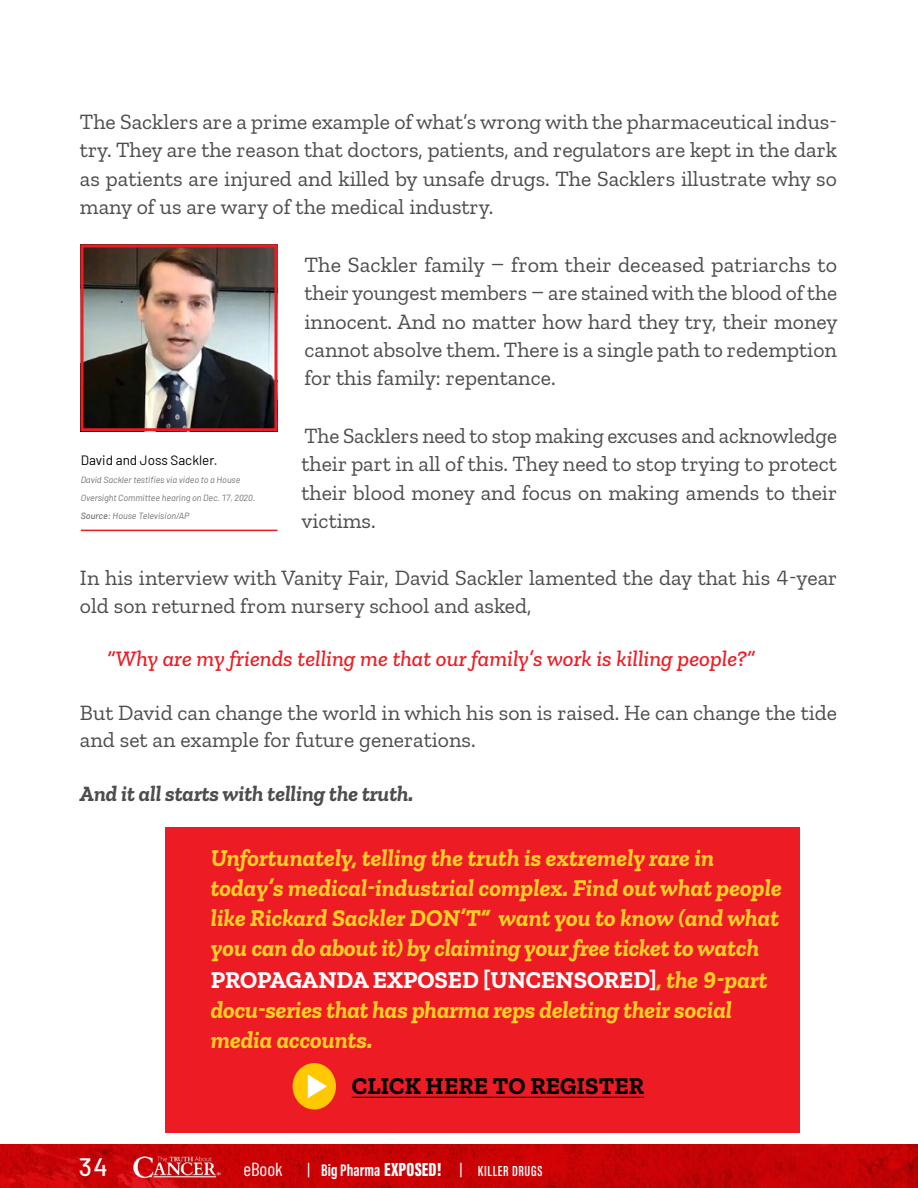
<style>
.page{position:relative;width:918px;height:1188px;background:#fff}
.page>*{position:absolute;margin:0;border:0;box-sizing:border-box;transform-origin:0 0}
.t1{font:500 25.2px "Barlow";color:#fff}
.t2{font:italic 700 24px/30.3px "Zilla Slab";letter-spacing:.005em;color:#ffd026}
.t3{font:700 24px "Zilla Slab";letter-spacing:.005em;color:#000}
.t4{font:italic 500 22.5px "Zilla Slab";color:#ed1c24}
.t5{font:21.75px/28.5px "Zilla Slab";color:#4d4d4f;text-align:justify}
.t6{font:italic 700 21.75px "Zilla Slab";color:#4d4d4f}
.t7{font:18.9px "Barlow Condensed";color:#fff}
.t8{font:15px "Acumin Variable Concept";letter-spacing:.045em;color:#fff}
.t9{font:13.5px "Barlow";color:#000}
.t10{font:italic 9px/18px "Barlow";letter-spacing:-.005em;color:#6d6e71}
.s1{font-weight:500}
.s2{font-style:normal;color:#fff}
.s3{font-family:"Barlow Condensed";font-size:17.25px}
.s4{font-size:17.25px}
.s5{font-size:19.5px}
</style>
<div class="page">
<img style="left:85px;top:248px;width:189px;height:179px">
<div style="left:81px;top:244px;width:197px;height:187px;border:3px solid #ed1c24"></div>
<hr style="left:81px;top:530px;width:197px;height:1px;background:#ed1c24">
<div style="left:166px;top:827px;width:634px;height:260px;background:#ed1c24"></div>
<div style="left:166px;top:1055px;width:634px;height:78px;background:#ed1c24"></div>
<hr style="left:352px;top:1097px;width:292px;height:1px;background:#000">
<div style="left:293px;top:1063px;width:43px;height:47px;background:#ffc800;border-radius:50%"></div>
<svg style="left:308px;top:1074px;width:19px;height:24px"></svg>
<img style="left:0;top:1144px;width:918px;height:44px">
<img style="left:133px;top:1156px;width:88px;height:22px">
<p class="t5" style="left:80px;top:108px;width:759px">The Sacklers are a prime example of what’s wrong with the pharmaceutical indus&shy;try. They are the reason that doctors, patients, and regulators are kept in the dark as patients are injured and killed by unsafe drugs. The Sacklers illustrate why so many of us are wary of the medical industry.</p>
<p class="t5" style="left:304px;top:250px;width:535px">The Sackler family – from their deceased patriarchs to their youngest members – are stained with the blood of the innocent. And no matter how hard they try, their money cannot absolve them. There is a single path to redemption for this family: repentance.</p>
<p class="t5" style="left:302px;top:421px;width:537px">The Sacklers need to stop making excuses and acknowledge their part in all of this. They need to stop trying to protect their blood money and focus on making amends to their victims.</p>
<p class="t9" style="left:81px;top:450px;width:138px">David and Joss Sackler.</p>
<p class="t10" style="left:81px;top:470px;width:176px">David Sackler testifies via video to a House<br>Oversight Committee hearing on Dec. 17, 2020.<br><span class="s1">Source:</span> House Television/AP</p>
<p class="t5" style="left:80px;top:564px;width:759px">In his interview with Vanity Fair, David Sackler lamented the day that his 4-year old son returned from nursery school and asked,</p>
<p class="t4" style="left:107px;top:646px;width:650px">“Why are my friends telling me that our family’s work is killing people?”</p>
<p class="t5" style="left:80px;top:699px;width:759px;line-height:27px">But David can change the world in which his son is raised. He can change the tide and set an example for future generations.</p>
<p class="t6" style="left:80px;top:781px;width:335px">And it all starts with telling the truth.</p>
<p class="t2" style="left:211px;top:843px;width:572px">Unfortunately, telling the truth is extremely rare in today’s medical-industrial complex. Find out what people like Rickard Sackler DON’T” want you to know (and what you can do about it) by claiming your free ticket to watch <span class="s2">PROPAGANDA EXPOSED [UNCENSORED]</span>, the 9-part docu-series that has pharma reps deleting their social media accounts.</p>
<p class="t3" style="left:352px;top:1073px;width:294px">CLICK HERE TO REGISTER</p>
<p class="t1" style="left:79px;top:1149px;width:31px">34</p>
<p class="t7" style="left:243px;top:1156px;width:41px">eBook</p>
<p class="t8" style="left:308px;top:1160px;width:230px"><span class="s3">|</span> <span class="s4">Big Pharma</span> <span class="s5">EXPOSED!</span> <span class="s3">|</span> KILLER DRUGS</p>
</div>
